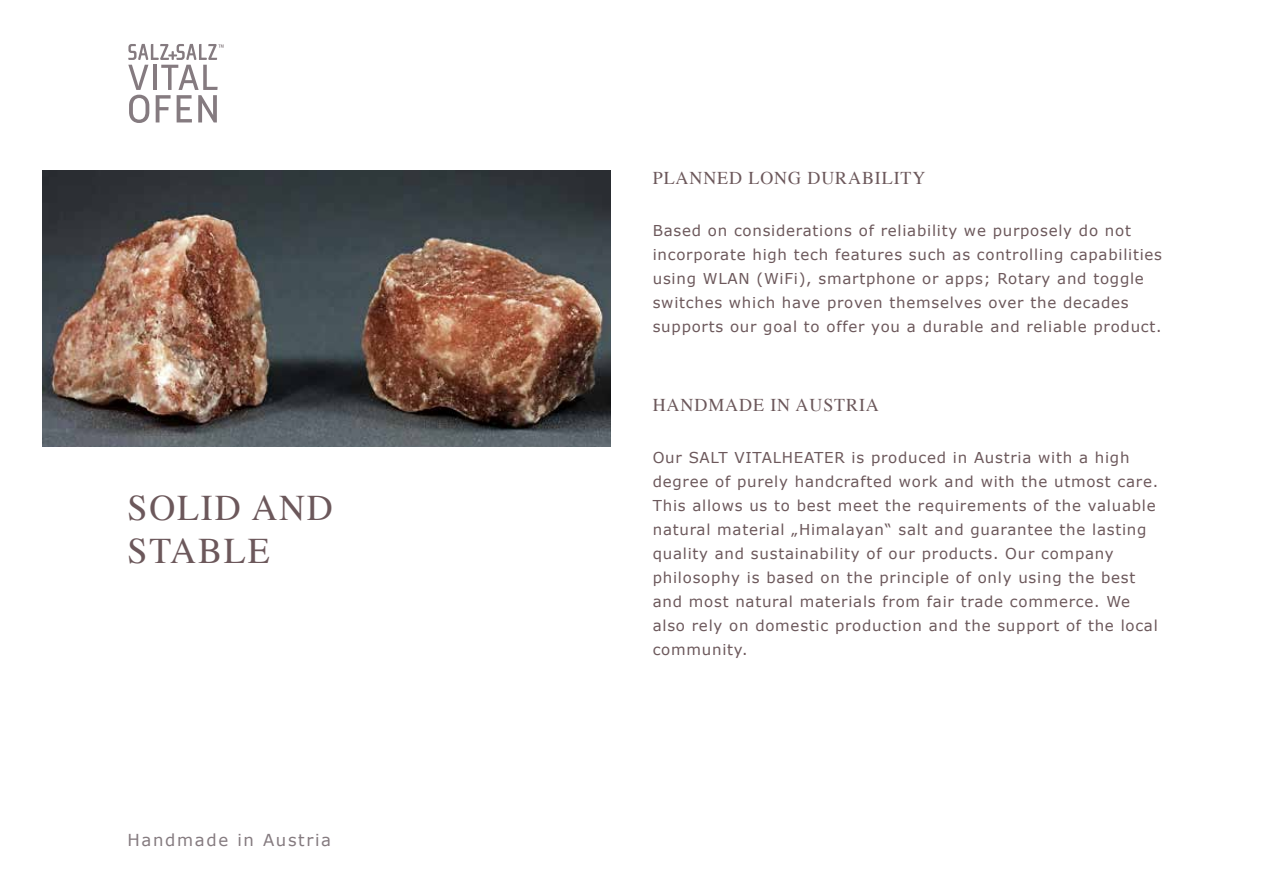
<style>
.page{position:relative;width:1263px;height:893px;background:#fff}
.page>*{position:absolute;margin:0;border:0;box-sizing:border-box;transform-origin:0 0}
.t1{font:36px/43.2px "Times";letter-spacing:.05em;color:#6c585b}
.t2{font:18px "Times";letter-spacing:.05em;color:#6c585b}
.t3{font:16.5px "Verdana";letter-spacing:.1em;color:#857b80}
.t4{font:15px/24px "Verdana";letter-spacing:.05em;color:#6c585b}
</style>
<div class="page">
<svg style="left:128px;top:44px;width:96px;height:79px"></svg>
<img style="left:43px;top:170px;width:567px;height:276px">
<h1 class="t1" style="left:128px;top:483px;width:207px">SOLID AND<br>STABLE</h1>
<p class="t3" style="left:128px;top:829px;width:205px">Handmade in Austria</p>
<p class="t2" style="left:653px;top:161px;width:274px">PLANNED LONG DURABILITY</p>
<p class="t4" style="left:653px;top:218px;width:511px">Based on considerations of reliability we purposely do not incorporate high tech features such as controlling capabilities using WLAN (WiFi), smartphone or apps; Rotary and toggle switches which have proven themselves over the decades supports our goal to offer you a durable and reliable product.</p>
<p class="t2" style="left:653px;top:388px;width:228px">HANDMADE IN AUSTRIA</p>
<p class="t4" style="left:653px;top:446px;width:507px">Our SALT VITALHEATER is produced in Austria with a high degree of purely handcrafted work and with the utmost care.<br>This allows us to best meet the requirements of the valuable natural material „Himalayan“ salt and guarantee the lasting quality and sustainability of our products. Our company philosophy is based on the principle of only using the best and most natural materials from fair trade commerce. We also rely on domestic production and the support of the local community.</p>
</div>
